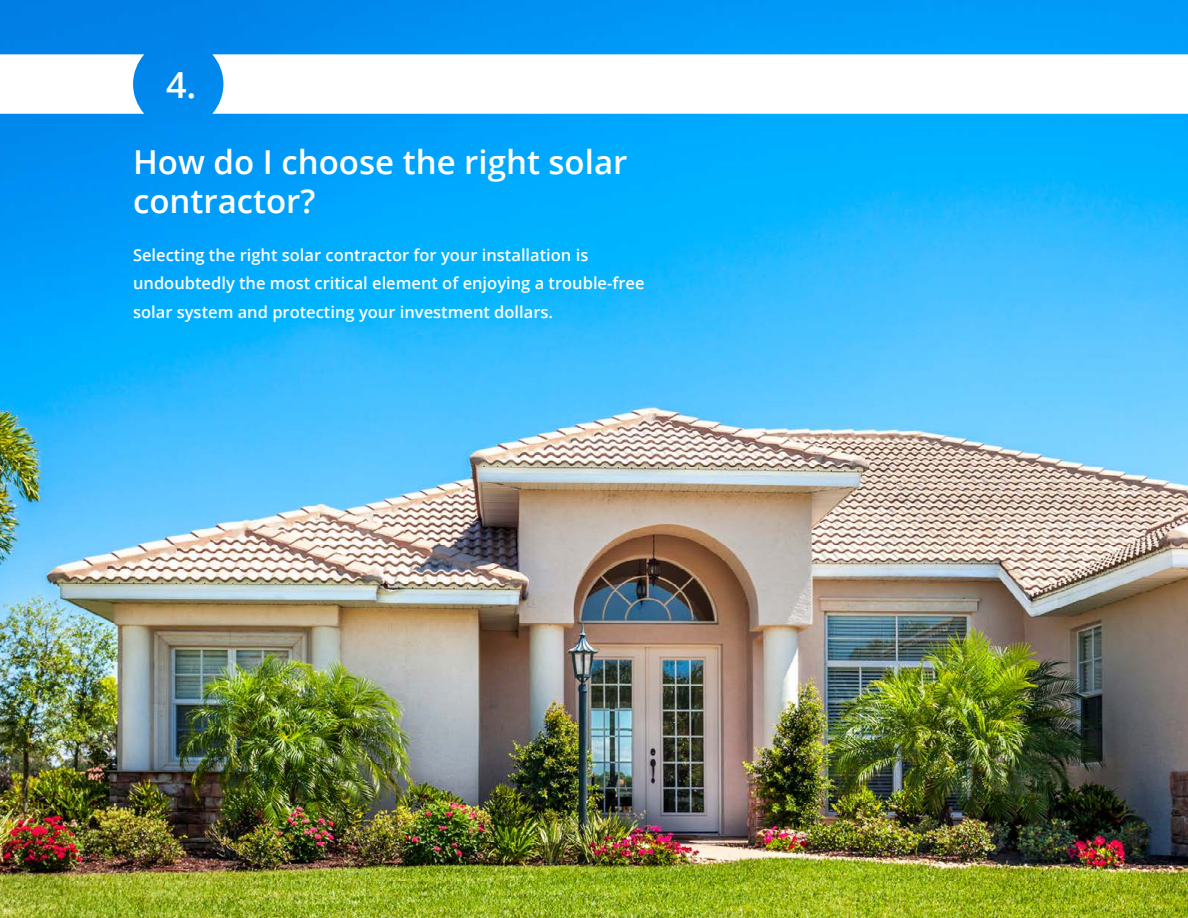
<style>
.page{position:relative;width:1188px;height:918px;background:#fff}
.page>*{position:absolute;margin:0;border:0;box-sizing:border-box;transform-origin:0 0}
.t1{font:600 36px "Open Sans";color:#fff}
.t2{font:600 33px/39.6px "Open Sans";color:#fff}
.t3{font:600 16.5px/28.5px "Open Sans";color:#fff}
</style>
<div class="page">
<img style="left:0;top:0;width:1188px;height:918px">
<svg style="left:0;top:54px;width:1188px;height:60px"></svg>
<h1 class="t1" style="left:166px;top:60px;width:32px">4.</h1>
<h2 class="t2" style="left:133px;top:141px;width:496px">How do I choose the right solar contractor?</h2>
<p class="t3" style="left:133px;top:240px;width:513px">Selecting the right solar contractor for your installation is undoubtedly the most critical element of enjoying a trouble-free solar system and protecting your investment dollars.</p>
</div>
